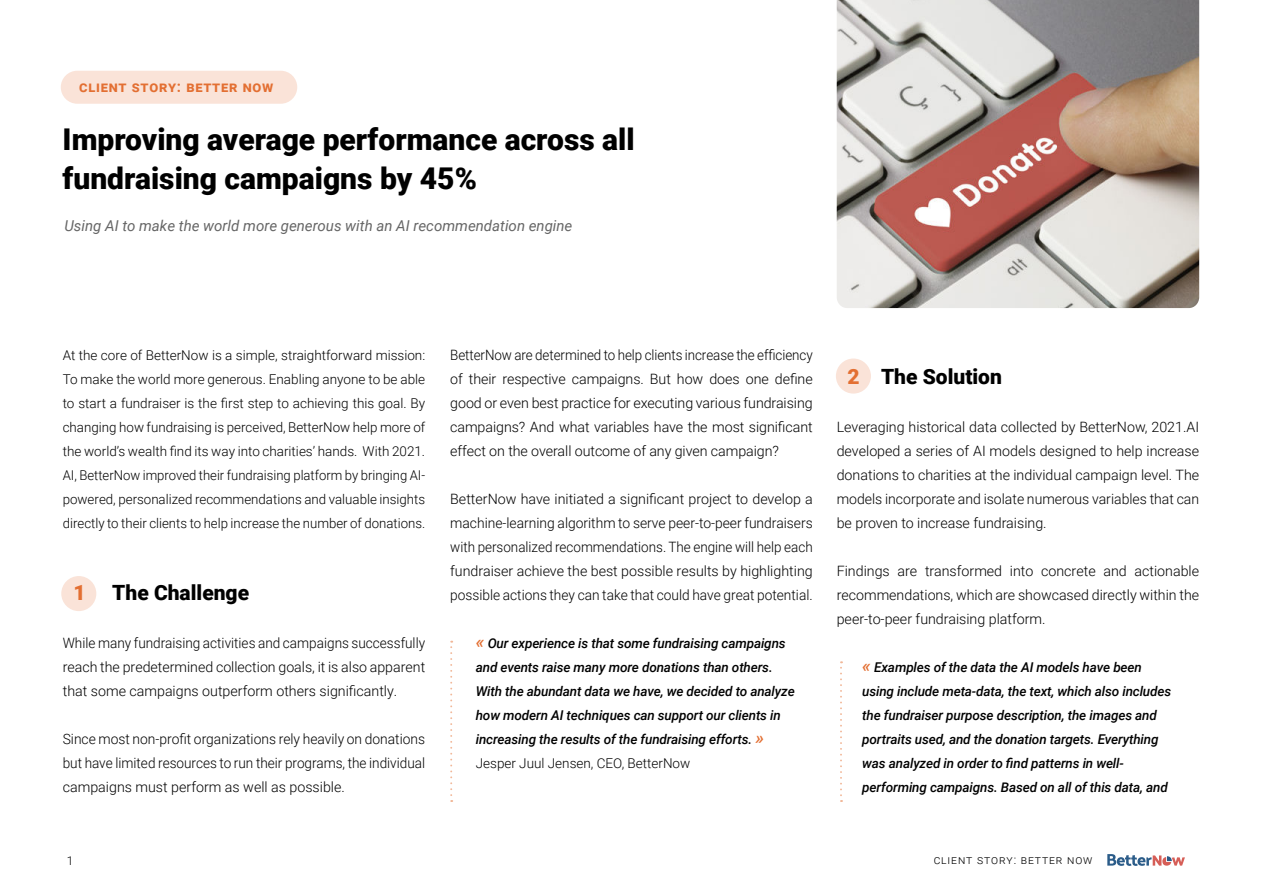
<style>
.page{position:relative;width:1263px;height:893px;background:#fff}
.page>*{position:absolute;margin:0;border:0;box-sizing:border-box;transform-origin:0 0}
.t1{font:900 30px/39px "Roboto";color:#000}
.t2{font:900 21px "Roboto";color:#000}
.t3{font:900 21px "Roboto";color:#e36f32}
.t4{font:italic 15px "Roboto";color:#666}
.t5{font:700 15px "Roboto";color:#e36f32}
.t6{font:300 14.25px/24px "Roboto";color:#000;text-align:justify}
.t7{font:300 14.25px/24px "Roboto";color:#000;text-align:justify;scale:.94 1}
.t8{font:300 14.25px/24px "Roboto";color:#000;text-align:justify;scale:.95 1}
.t9{font:italic 500 13.5px/24px "Roboto";letter-spacing:-.01em;color:#000}
.t10{font:300 13.5px/24px "Roboto";color:#000;text-align:justify}
.t11{font:300 12px "Roboto";color:#000}
.s1{font-size:18px;color:#e36f32}
.s2{font-weight:300;font-style:normal}
.s3{color:#e36f32}
</style>
<div class="page">
<svg style="left:1107px;top:854px;width:78px;height:12px"></svg>
<div style="left:61px;top:576px;width:35px;height:35px;background:#fae3d8;border-radius:50%"></div>
<div style="left:836px;top:359px;width:35px;height:35px;background:#fae3d8;border-radius:50%"></div>
<div style="left:61px;top:71px;width:236px;height:33px;background:#fae3d8;border-radius:17px"></div>
<img style="left:837px;top:0;width:362px;height:308px">
<svg style="left:840px;top:661px;width:2px;height:141px"></svg>
<svg style="left:450px;top:641px;width:2px;height:161px"></svg>
<p class="t5" style="left:79px;top:76px;width:196px">client story: better now</p>
<h1 class="t1" style="left:63px;top:122px;width:573px">Improving average performance across all fundraising campaigns by 45%</h1>
<p class="t4" style="left:64px;top:220px;width:509px">Using AI to make the world more generous with an AI recommendation engine</p>
<p class="t10" style="left:63px;top:344px;width:364px">At the core of BetterNow is a simple, straightforward mission:<br>To make the world more generous. Enabling anyone to be able to start a fundraiser is the first step to achieving this goal. By changing how fundraising is perceived, BetterNow help more of the world’s wealth find its way into charities’ hands. With 2021.<br>AI, BetterNow improved their fundraising platform by bringing AI&shy;powered, personalized recommendations and valuable insights directly to their clients to help increase the number of donations.</p>
<h2 class="t3" style="left:73px;top:584px;width:14px">1</h2>
<h2 class="t2" style="left:112px;top:578px;width:138px">The Challenge</h2>
<p class="t8" style="left:63px;top:630px;width:383px">While many fundraising activities and campaigns successfully reach the predetermined collection goals, it is also apparent that some campaigns outperform others significantly.</p>
<p class="t6" style="left:63px;top:726px;width:364px">Since most non-profit organizations rely heavily on donations but have limited resources to run their programs, the individual campaigns must perform as well as possible.</p>
<p class="t7" style="left:450px;top:342px;width:387px">BetterNow are determined to help clients increase the efficiency of their respective campaigns. But how does one define good or even best practice for executing various fundraising campaigns? And what variables have the most significant effect on the overall outcome of any given campaign?</p>
<p class="t6" style="left:450px;top:486px;width:364px">BetterNow have initiated a significant project to develop a machine-learning algorithm to serve peer-to-peer fundraisers with personalized recommendations. The engine will help each fundraiser achieve the best possible results by highlighting possible actions they can take that could have great potential.</p>
<p class="t9" style="left:476px;top:632px;width:321px"><span class="s1">«</span> Our experience is that some fundraising campaigns and events raise many more donations than others.<br>With the abundant data we have, we decided to analyze how modern AI techniques can support our clients in increasing the results of the fundraising efforts. <span class="s1">» </span><span class="s2">Jesper Juul Jensen, CEO, BetterNow</span></p>
<h2 class="t2" style="left:847px;top:362px;width:156px"><span class="s3">2</span> The Solution</h2>
<p class="t6" style="left:837px;top:414px;width:364px">Leveraging historical data collected by BetterNow, 2021.AI developed a series of AI models designed to help increase donations to charities at the individual campaign level. The models incorporate and isolate numerous variables that can be proven to increase fundraising.</p>
<p class="t6" style="left:837px;top:560px;width:364px">Findings are transformed into concrete and actionable recommendations, which are showcased directly within the peer-to-peer fundraising platform.</p>
<p class="t9" style="left:862px;top:656px;width:311px"><span class="s1">«</span> Examples of the data the AI models have been using include meta-data, the text, which also includes the fundraiser purpose description, the images and portraits used, and the donation targets. Everything was analyzed in order to find patterns in well&shy;performing campaigns. Based on all of this data, and</p>
<p class="t11" style="left:67px;top:856px;width:8px">1</p>
<p class="t11" style="left:934px;top:851px;width:160px">client story: better now</p>
</div>
